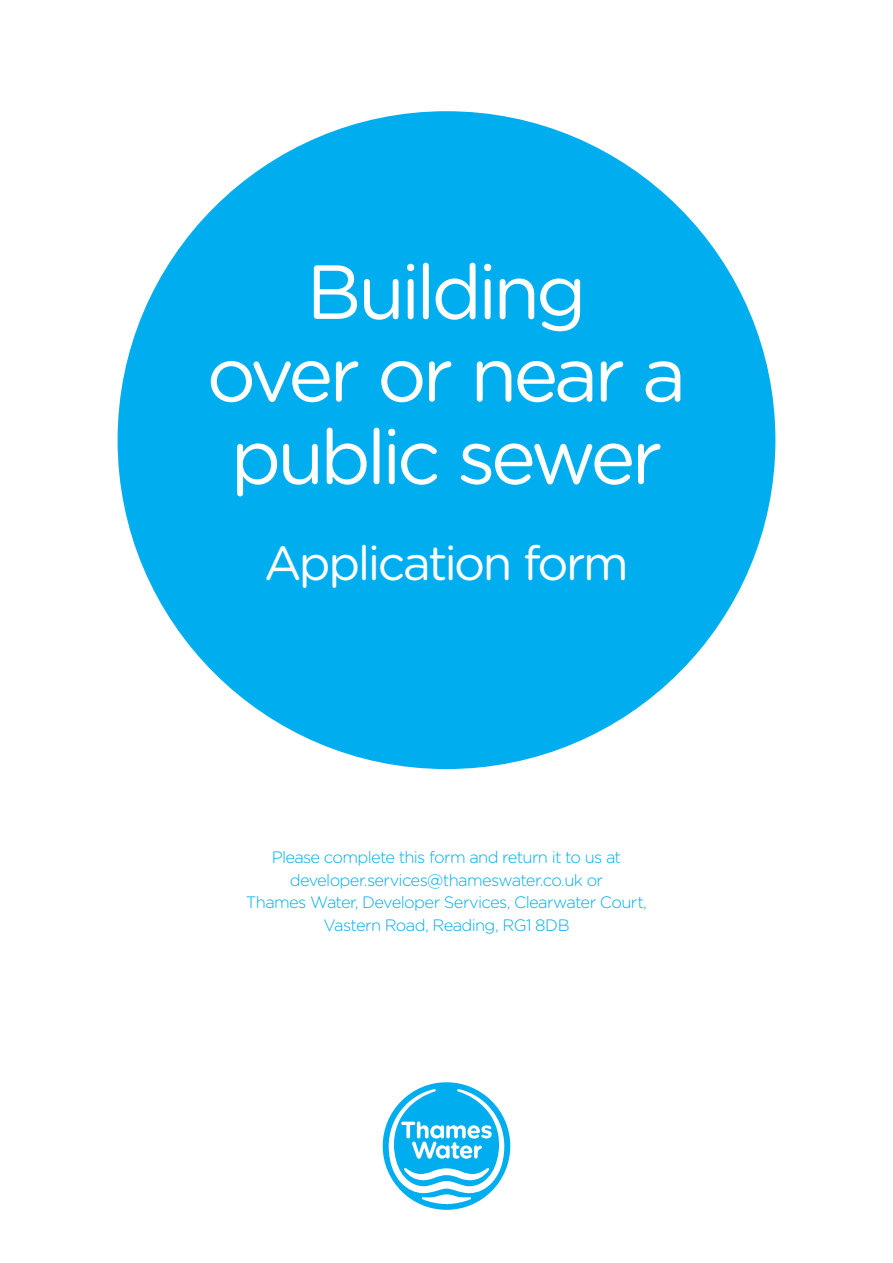
<style>
.page{position:relative;width:893px;height:1263px;background:#fff}
.page>*{position:absolute;margin:0;border:0;box-sizing:border-box;transform-origin:0 0}
.t1{font:76.5px/82.5px "Gotham Rounded";letter-spacing:-.06em;color:#fff;text-align:center}
.t2{font:48px "Gotham Rounded";letter-spacing:-.055em;color:#fff}
.t3{font:300 16.5px/22.5px "Gotham Rounded";letter-spacing:-.04em;color:#00aeef;text-align:center}
</style>
<div class="page">
<div style="left:118px;top:111px;width:657px;height:658px;background:#00aeef;border-radius:50%"></div>
<div style="left:383px;top:1082px;width:127px;height:128px;background:#00aeef;border-radius:50%"></div>
<svg style="left:388px;top:1089px;width:117px;height:115px"></svg>
<h1 class="t1" style="left:207px;top:247px;width:481px">Building<br>over or near a public sewer</h1>
<h2 class="t2" style="left:264px;top:530px;width:366px">Application form</h2>
<p class="t3" style="left:246px;top:845px;width:403px">Please complete this form and return it to us at developer.services@thameswater.co.uk or<br>Thames Water, Developer Services, Clearwater Court, Vastern Road, Reading, RG1 8DB</p>
</div>
